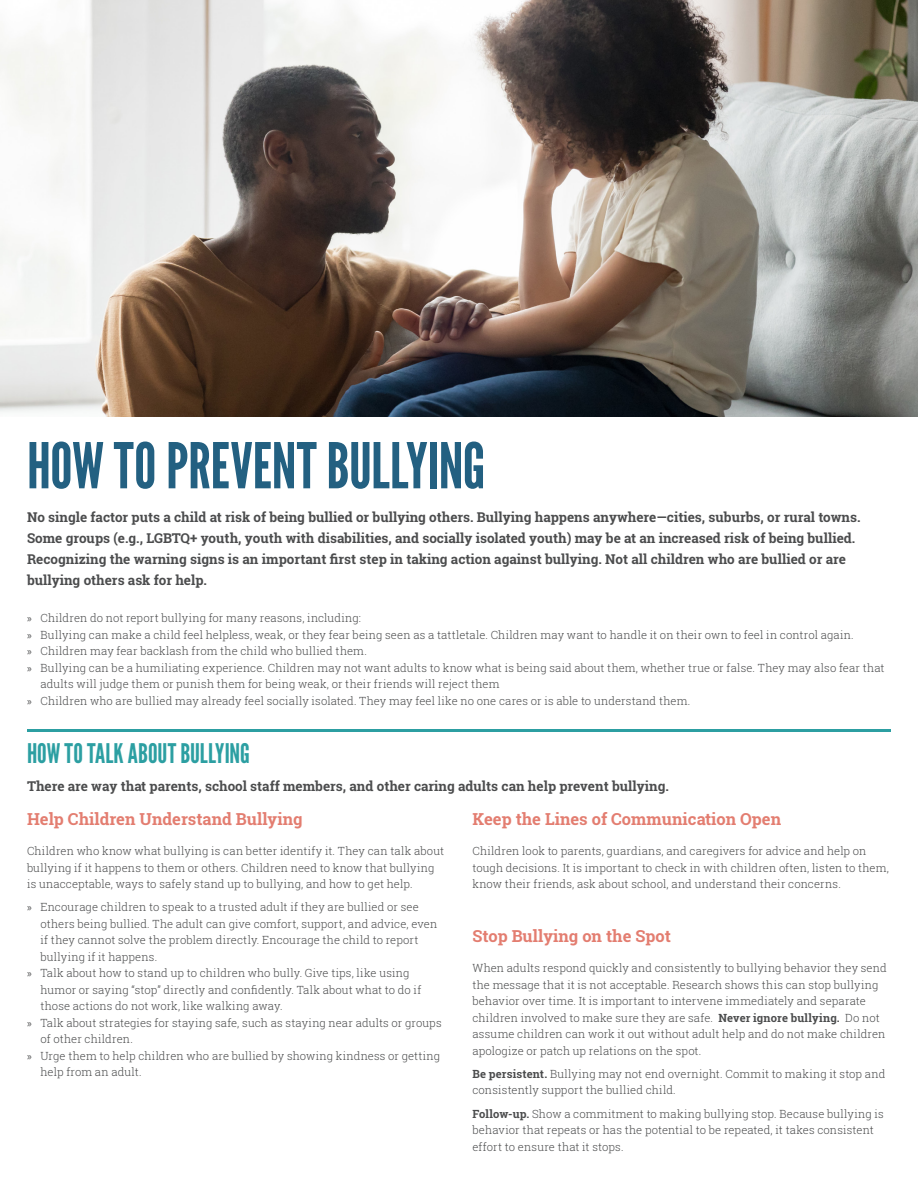
<style>
.page{position:relative;width:918px;height:1188px;background:#fff}
.page>*{position:absolute;margin:0;border:0;box-sizing:border-box;transform-origin:0 0}
.t1{font:63px "League Gothic";letter-spacing:-.005em;color:#236081}
.t2{font:27px "League Gothic";color:#2c9fa2}
.H3_-_Red{font:700 16.5px "Roboto Slab";color:#e37d70}
.Intro{font:700 13.5px/21px "Roboto Slab";color:#4b4c4d}
.t3{font:300 11.25px/16.5px "Roboto Slab";letter-spacing:.01em;color:#4b4c4d}
.s1{font-family:"Myriad Pro";font-weight:400}
.s2{font-weight:700}
</style>
<div class="page">
<img style="left:0;top:0;width:918px;height:417px">
<hr style="left:27px;top:729px;width:864px;height:3px;background:#2c9fa2">
<h1 class="t1" style="left:27px;top:428px;width:460px">HOW TO PREVENT BULLYING</h1>
<p class="Intro" style="left:27px;top:506px;width:835px">No single factor puts a child at risk of being bullied or bullying others. Bullying happens anywhere—cities, suburbs, or rural towns.<br>Some groups (e.g., LGBTQ+ youth, youth with disabilities, and socially isolated youth) may be at an increased risk of being bullied.<br>Recognizing the warning signs is an important first step in taking action against bullying. Not all children who are bullied or are bullying others ask for help.</p>
<p class="t3" style="left:27px;top:609px;width:335px"><span class="s1">»</span> Children do not report bullying for many reasons, including:</p>
<p class="t3" style="left:27px;top:626px;width:828px"><span class="s1">»</span> Bullying can make a child feel helpless, weak, or they fear being seen as a tattletale. Children may want to handle it on their own to feel in control again.</p>
<p class="t3" style="left:27px;top:642px;width:341px"><span class="s1">»</span> Children may fear backlash from the child who bullied them.</p>
<p class="t3" style="left:40px;top:659px;width:846px;text-indent:-14px"><span class="s1">»</span> Bullying can be a humiliating experience. Children may not want adults to know what is being said about them, whether true or false. They may also fear that adults will judge them or punish them for being weak, or their friends will reject them</p>
<p class="t3" style="left:27px;top:692px;width:665px"><span class="s1">»</span> Children who are bullied may already feel socially isolated. They may feel like no one cares or is able to understand them.</p>
<h2 class="t2" style="left:27px;top:737px;width:224px">HOW TO TALK ABOUT BULLYING</h2>
<p class="Intro" style="left:27px;top:775px;width:643px">There are way that parents, school staff members, and other caring adults can help prevent bullying.</p>
<p class="H3_-_Red" style="left:27px;top:808px;width:277px">Help Children Understand Bullying</p>
<p class="t3" style="left:27px;top:842px;width:419px">Children who know what bullying is can better identify it. They can talk about bullying if it happens to them or others. Children need to know that bullying is unacceptable, ways to safely stand up to bullying, and how to get help.</p>
<p class="t3" style="left:40px;top:899px;width:398px;text-indent:-14px"><span class="s1">»</span> Encourage children to speak to a trusted adult if they are bullied or see others being bullied. The adult can give comfort, support, and advice, even if they cannot solve the problem directly. Encourage the child to report bullying if it happens.</p>
<p class="t3" style="left:40px;top:965px;width:382px;text-indent:-14px"><span class="s1">»</span> Talk about how to stand up to children who bully. Give tips, like using humor or saying “stop” directly and confidently. Talk about what to do if those actions do not work, like walking away.</p>
<p class="t3" style="left:40px;top:1014px;width:403px;text-indent:-14px"><span class="s1">»</span> Talk about strategies for staying safe, such as staying near adults or groups of other children.</p>
<p class="t3" style="left:40px;top:1047px;width:401px;text-indent:-14px"><span class="s1">»</span> Urge them to help children who are bullied by showing kindness or getting help from an adult.</p>
<p class="H3_-_Red" style="left:472px;top:808px;width:310px">Keep the Lines of Communication Open</p>
<p class="t3" style="left:472px;top:842px;width:418px">Children look to parents, guardians, and caregivers for advice and help on tough decisions. It is important to check in with children often, listen to them, know their friends, ask about school, and understand their concerns.</p>
<p class="H3_-_Red" style="left:472px;top:925px;width:200px">Stop Bullying on the Spot</p>
<p class="t3" style="left:472px;top:959px;width:416px">When adults respond quickly and consistently to bullying behavior they send the message that it is not acceptable. Research shows this can stop bullying behavior over time. It is important to intervene immediately and separate children involved to make sure they are safe. <span class="s2">Never ignore bullying.</span> Do not assume children can work it out without adult help and do not make children apologize or patch up relations on the spot.</p>
<p class="t3" style="left:472px;top:1065px;width:414px"><span class="s2">Be persistent.</span> Bullying may not end overnight. Commit to making it stop and consistently support the bullied child.</p>
<p class="t3" style="left:472px;top:1105px;width:413px"><span class="s2">Follow-up.</span> Show a commitment to making bullying stop. Because bullying is behavior that repeats or has the potential to be repeated, it takes consistent effort to ensure that it stops.</p>
</div>
